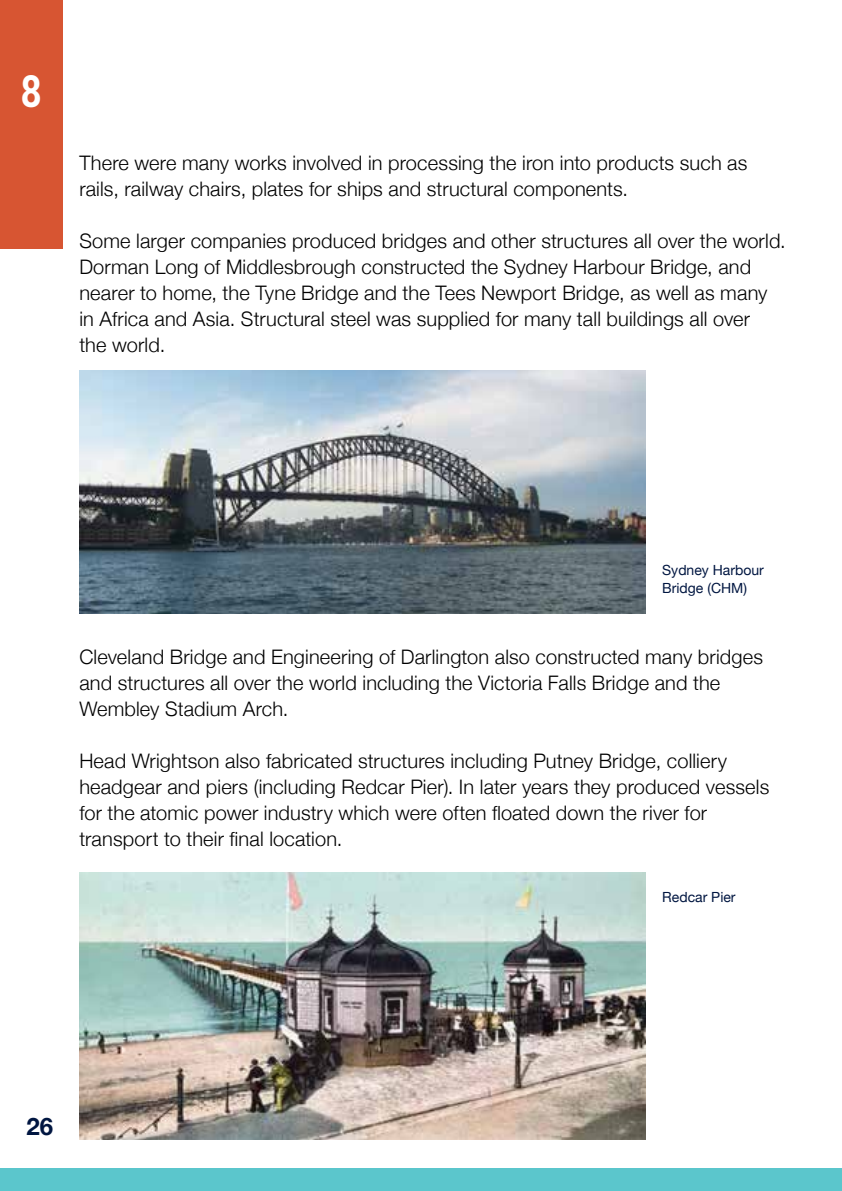
<style>
.page{position:relative;width:842px;height:1191px;background:#fff}
.page>*{position:absolute;margin:0;border:0;box-sizing:border-box;transform-origin:0 0}
.t1{font:700 44px "Roboto Slab";color:#fff;scale:.83 1}
.t2{font:700 24px "Helvetica Neue";color:#001641}
.t3{font:300 20px/26px "Helvetica Neue";letter-spacing:.005em;color:#000}
.t4{font:14px/18px "Helvetica Neue";color:#001641}
</style>
<div class="page">
<div style="left:0;top:0;width:62px;height:248px;background:#d75532"></div>
<div style="left:0;top:1168px;width:842px;height:23px;background:#5bc6cc"></div>
<img style="left:80px;top:370px;width:565px;height:244px">
<img style="left:79px;top:872px;width:566px;height:268px">
<h1 class="t1" style="left:21px;top:61px;width:26px">8</h1>
<p class="t3" style="left:79px;top:148px;width:670px">There were many works involved in processing the iron into products such as rails, railway chairs, plates for ships and structural components.</p>
<p class="t3" style="left:79px;top:226px;width:708px">Some larger companies produced bridges and other structures all over the world.<br>Dorman Long of Middlesbrough constructed the Sydney Harbour Bridge, and nearer to home, the Tyne Bridge and the Tees Newport Bridge, as well as many in Africa and Asia. Structural steel was supplied for many tall buildings all over<br>the world.</p>
<p class="t4" style="left:662px;top:562px;width:103px">Sydney Harbour<br>Bridge (CHM)</p>
<p class="t3" style="left:79px;top:642px;width:685px">Cleveland Bridge and Engineering of Darlington also constructed many bridges and structures all over the world including the Victoria Falls Bridge and the<br>Wembley Stadium Arch.</p>
<p class="t3" style="left:79px;top:746px;width:691px">Head Wrightson also fabricated structures including Putney Bridge, colliery headgear and piers (including Redcar Pier). In later years they produced vessels for the atomic power industry which were often floated down the river for transport to their final location.</p>
<p class="t4" style="left:662px;top:889px;width:75px">Redcar Pier</p>
<p class="t2" style="left:26px;top:1107px;width:28px">26</p>
</div>
